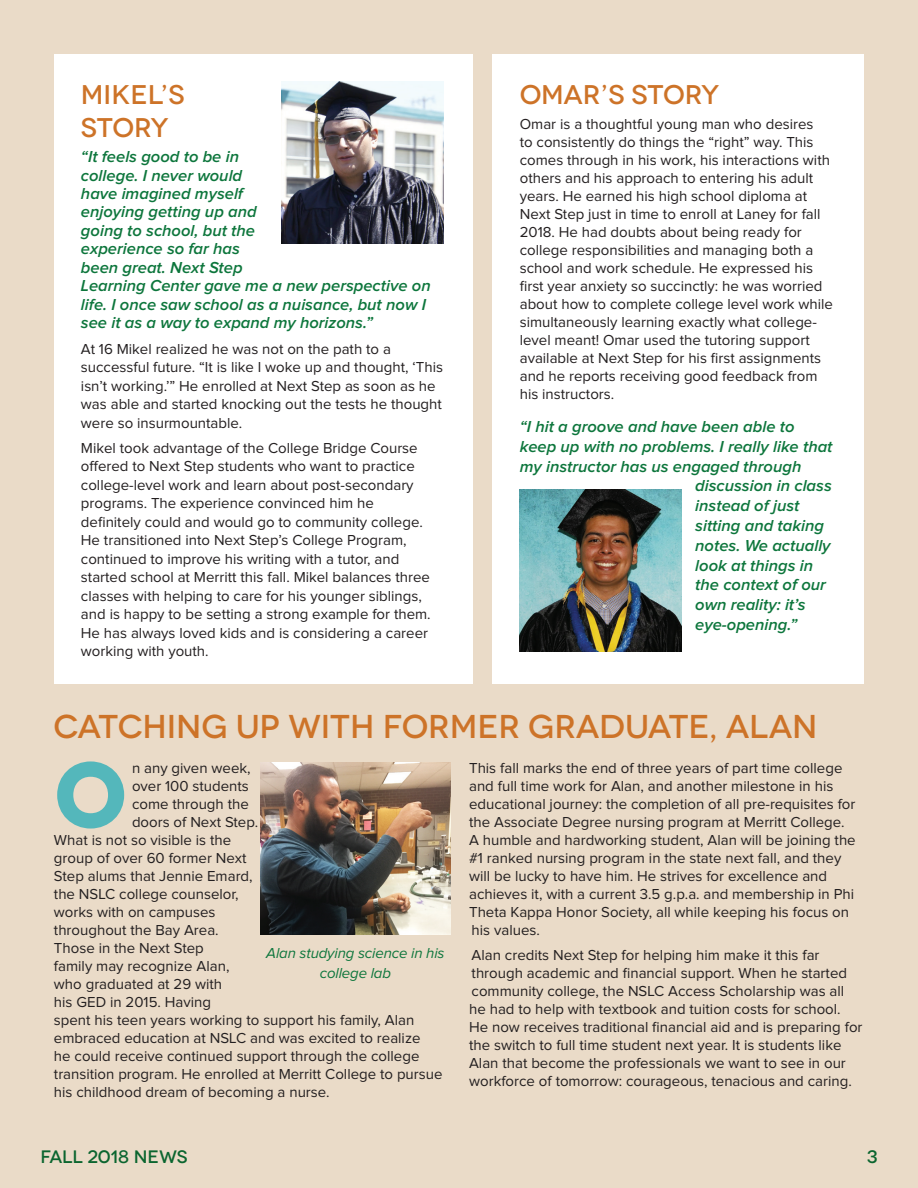
<style>
.page{position:relative;width:918px;height:1188px;background:#eadbc8}
.page>*{position:absolute;margin:0;border:0;box-sizing:border-box;transform-origin:0 0}
.t1{font:700 92.1px "Novecentowide";color:#54b7bb}
.headline{font:500 33px "Novecentowide";letter-spacing:-.01em;color:#cd7328}
.headline-2{font:500 27px/32.8px "Novecentowide";letter-spacing:-.01em;color:#cd7328}
.t2{font:500 18px "Novecentowide";color:#0d763c}
.t3{font:italic 600 16.5px/18.5px "Proxima Nova";color:#0d763c}
.t4{font:15px/18px "Proxima Nova";color:#231f20}
.t5{font:italic 15px/19.5px "Proxima Nova";letter-spacing:-.01em;color:#0d763c;text-align:center}
</style>
<div class="page">
<div style="left:493px;top:54px;width:371px;height:629px;background:#fff"></div>
<div style="left:54px;top:54px;width:418px;height:629px;background:#fff"></div>
<img style="left:282px;top:82px;width:162px;height:162px">
<img style="left:520px;top:490px;width:162px;height:162px">
<img style="left:260px;top:762px;width:190px;height:172px">
<p class="headline-2" style="left:81px;top:78px;width:105px">MIKEL’S<br>STORY</p>
<p class="t3" style="left:81px;top:148px;width:351px">“It feels good to be in<br>college. I never would<br>have imagined myself<br>enjoying getting up and<br>going to school, but the<br>experience so far has<br>been great. Next Step<br>Learning Center gave me a new perspective on life. I once saw school as a nuisance, but now I see it as a way to expand my horizons.”</p>
<p class="t4" style="left:81px;top:340px;width:364px;line-height:18.5px">At 16 Mikel realized he was not on the path to a successful future. “It is like I woke up and thought, ‘This isn’t working.’” He enrolled at Next Step as soon as he was able and started knocking out the tests he thought were so insurmountable.</p>
<p class="t4" style="left:81px;top:439px;width:351px;line-height:18.5px">Mikel took advantage of the College Bridge Course offered to Next Step students who want to practice college-level work and learn about post-secondary programs. The experience convinced him he definitely could and would go to community college.<br>He transitioned into Next Step’s College Program, continued to improve his writing with a tutor, and started school at Merritt this fall. Mikel balances three classes with helping to care for his younger siblings, and is happy to be setting a strong example for them.<br>He has always loved kids and is considering a career working with youth.</p>
<p class="headline-2" style="left:520px;top:78px;width:201px">OMAR’S STORY</p>
<p class="t4" style="left:520px;top:115px;width:315px">Omar is a thoughtful young man who desires<br>to consistently do things the “right” way. This comes through in his work, his interactions with others and his approach to entering his adult years. He earned his high school diploma at Next Step just in time to enroll at Laney for fall 2018. He had doubts about being ready for college responsibilities and managing both a school and work schedule. He expressed his first year anxiety so succinctly: he was worried about how to complete college level work while simultaneously learning exactly what college&shy;level meant! Omar used the tutoring support available at Next Step for his first assignments and he reports receiving good feedback from his instructors.</p>
<p class="t3" style="left:520px;top:418px;width:276px">“I hit a groove and have been able to</p>
<p class="t3" style="left:520px;top:437px;width:314px">keep up with no problems. I really like that</p>
<p class="t3" style="left:520px;top:457px;width:283px">my instructor has us engaged through</p>
<p class="t3" style="left:695px;top:477px;width:138px">discussion in class</p>
<p class="t3" style="left:695px;top:497px;width:106px">instead of just</p>
<p class="t3" style="left:695px;top:517px;width:130px">sitting and taking</p>
<p class="t3" style="left:695px;top:536px;width:137px">notes. We actually</p>
<p class="t3" style="left:695px;top:556px;width:119px">look at things in</p>
<p class="t3" style="left:695px;top:576px;width:132px">the context of our</p>
<p class="t3" style="left:695px;top:596px;width:112px">own reality: it’s</p>
<p class="t3" style="left:695px;top:616px;width:103px">eye-opening.”</p>
<p class="headline" style="left:54px;top:706px;width:765px">CATCHING UP WITH FORMER GRADUATE, ALAN</p>
<p class="t1" style="left:54px;top:737px;width:75px">O</p>
<p class="t4" style="left:132px;top:760px;width:120px">n any given week,</p>
<p class="t4" style="left:132px;top:778px;width:118px">over 100 students</p>
<p class="t4" style="left:132px;top:796px;width:118px">come through the</p>
<p class="t4" style="left:132px;top:814px;width:128px">doors of Next Step.</p>
<p class="t4" style="left:54px;top:832px;width:179px">What is not so visible is the</p>
<p class="t4" style="left:54px;top:850px;width:194px">group of over 60 former Next</p>
<p class="t4" style="left:54px;top:868px;width:200px">Step alums that Jennie Emard,</p>
<p class="t4" style="left:54px;top:886px;width:186px">the NSLC college counselor,</p>
<p class="t4" style="left:54px;top:904px;width:163px">works with on campuses</p>
<p class="t4" style="left:54px;top:922px;width:166px">throughout the Bay Area.</p>
<p class="t4" style="left:54px;top:940px;width:151px">Those in the Next Step</p>
<p class="t4" style="left:54px;top:958px;width:177px">family may recognize Alan,</p>
<p class="t4" style="left:54px;top:976px;width:170px">who graduated at 29 with</p>
<p class="t4" style="left:54px;top:994px;width:159px">his GED in 2015. Having</p>
<p class="t4" style="left:54px;top:1012px;width:362px">spent his teen years working to support his family, Alan</p>
<p class="t4" style="left:54px;top:1030px;width:368px">embraced education at NSLC and was excited to realize</p>
<p class="t4" style="left:54px;top:1048px;width:367px">he could receive continued support through the college</p>
<p class="t4" style="left:54px;top:1066px;width:390px">transition program. He enrolled at Merritt College to pursue</p>
<p class="t4" style="left:54px;top:1084px;width:277px">his childhood dream of becoming a nurse.</p>
<p class="t5" style="left:266px;top:944px;width:180px">Alan studying science in his college lab</p>
<p class="t4" style="left:469px;top:760px;width:388px">This fall marks the end of three years of part time college and full time work for Alan, and another milestone in his educational journey: the completion of all pre-requisites for the Associate Degree nursing program at Merritt College.<br>A humble and hardworking student, Alan will be joining the #1 ranked nursing program in the state next fall, and they will be lucky to have him. He strives for excellence and achieves it, with a current 3.5 g.p.a. and membership in Phi Theta Kappa Honor Society, all while keeping his focus on his values.</p>
<p class="t4" style="left:469px;top:946px;width:395px">Alan credits Next Step for helping him make it this far through academic and financial support. When he started community college, the NSLC Access Scholarship was all<br>he had to help with textbook and tuition costs for school.<br>He now receives traditional financial aid and is preparing for the switch to full time student next year. It is students like Alan that become the professionals we want to see in our workforce of tomorrow: courageous, tenacious and caring.</p>
<p class="t2" style="left:40px;top:1146px;width:149px">FALL 2018 NEWS</p>
<p class="t2" style="left:867px;top:1146px;width:12px">3</p>
</div>
